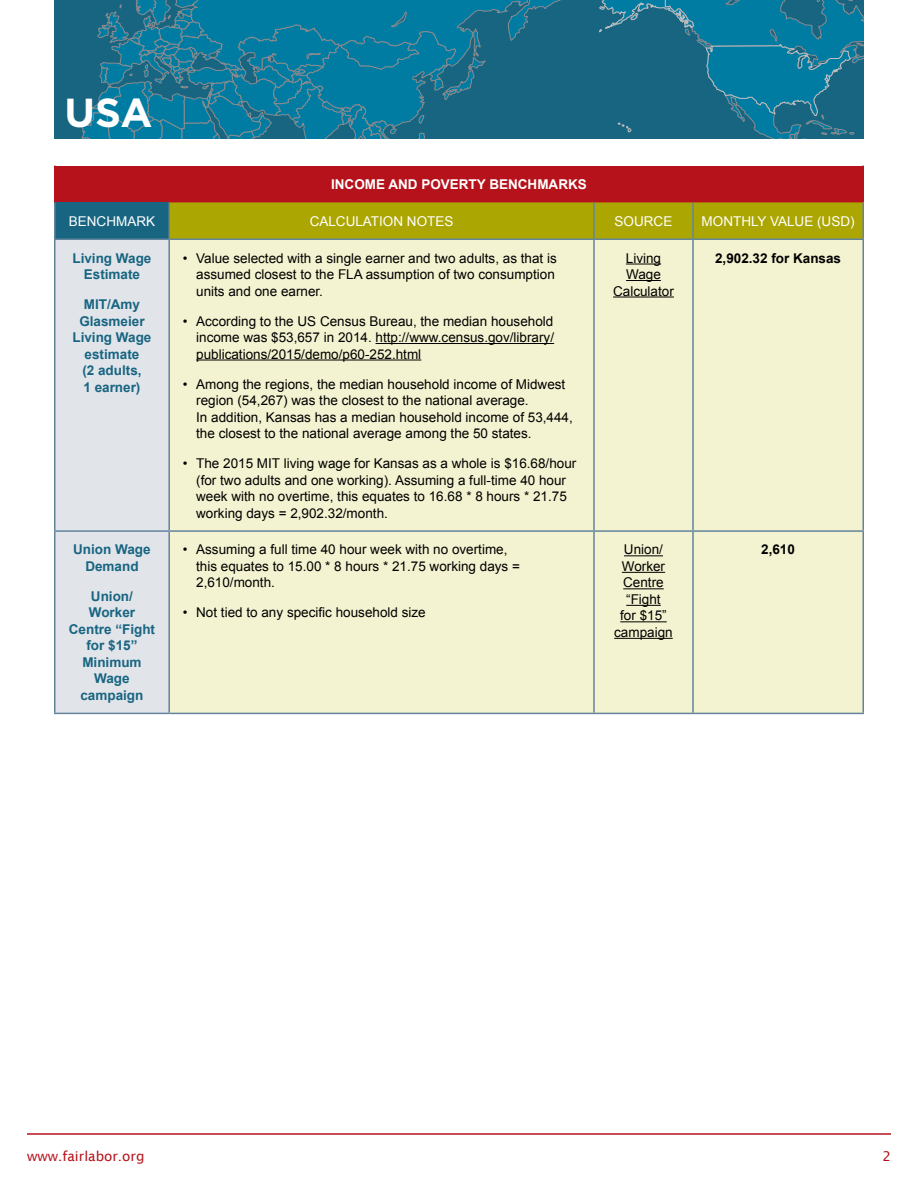
<style>
.page{position:relative;width:918px;height:1188px;background:#fff}
.page>*{position:absolute;margin:0;border:0;box-sizing:border-box;transform-origin:0 0}
.t1{font:700 40.5px "Gotham";color:#fff}
.t2{font:13.5px/16.5px "Arial";color:#000}
.t3{font:700 13.5px/16.5px "Arial";color:#186582;text-align:center}
.t4{font:13.5px "Arial";color:#fff}
.t5{font:700 13.5px "Arial";color:#fff}
.t6{font:700 13.5px "Arial";color:#000}
.t7{font:13.5px "Lucida Sans";color:#b5121b}
</style>
<div class="page">
<div style="left:54px;top:0;width:810px;height:139px;background:#186582"></div>
<svg style="left:80px;top:0;width:784px;height:139px"></svg>
<hr style="left:27px;top:1133px;width:864px;height:2px;background:#b5121b">
<div style="left:55px;top:166px;width:808px;height:36px;background:#b5121b"></div>
<div style="left:55px;top:202px;width:114px;height:37px;background:#186582"></div>
<div style="left:170px;top:202px;width:692px;height:37px;background:#aca603"></div>
<div style="left:56px;top:240px;width:112px;height:473px;background:#e1e4e9"></div>
<div style="left:170px;top:240px;width:692px;height:473px;background:#f4f3d1"></div>
<div style="left:595px;top:240px;width:97px;height:473px;background:#f4f3d1"></div>
<hr style="left:862px;top:166px;width:2px;height:36px;background:#b5121b">
<hr style="left:54px;top:166px;width:2px;height:36px;background:#b5121b">
<hr style="left:54px;top:240px;width:2px;height:290px;background:#63849d">
<hr style="left:54px;top:530px;width:115px;height:2px;background:#63849d">
<hr style="left:54px;top:532px;width:2px;height:181px;background:#63849d">
<hr style="left:168px;top:532px;width:2px;height:181px;background:#63849d">
<hr style="left:593px;top:532px;width:2px;height:181px;background:#63849d">
<hr style="left:692px;top:532px;width:2px;height:181px;background:#63849d">
<hr style="left:862px;top:532px;width:2px;height:181px;background:#63849d">
<hr style="left:54px;top:713px;width:115px;height:1px;background:#63849d">
<hr style="left:169px;top:713px;width:425px;height:1px;background:#63849d">
<hr style="left:594px;top:713px;width:99px;height:1px;background:#63849d">
<hr style="left:693px;top:713px;width:171px;height:1px;background:#63849d">
<hr style="left:54px;top:202px;width:2px;height:37px;background:#63849d">
<hr style="left:168px;top:202px;width:2px;height:37px;background:#63849d">
<hr style="left:593px;top:202px;width:2px;height:37px;background:#63849d">
<hr style="left:692px;top:202px;width:2px;height:37px;background:#63849d">
<hr style="left:862px;top:202px;width:2px;height:37px;background:#63849d">
<hr style="left:54px;top:239px;width:115px;height:1px;background:#63849d">
<hr style="left:169px;top:239px;width:425px;height:1px;background:#63849d">
<hr style="left:168px;top:240px;width:2px;height:290px;background:#63849d">
<hr style="left:594px;top:239px;width:99px;height:1px;background:#63849d">
<hr style="left:593px;top:240px;width:2px;height:290px;background:#63849d">
<hr style="left:693px;top:239px;width:171px;height:1px;background:#63849d">
<hr style="left:692px;top:240px;width:2px;height:290px;background:#63849d">
<hr style="left:862px;top:240px;width:2px;height:290px;background:#63849d">
<hr style="left:169px;top:530px;width:425px;height:2px;background:#63849d">
<hr style="left:594px;top:530px;width:99px;height:2px;background:#63849d">
<hr style="left:693px;top:530px;width:171px;height:2px;background:#63849d">
<hr style="left:376px;top:343px;width:178px;height:1px;background:#000">
<hr style="left:196px;top:360px;width:225px;height:1px;background:#000">
<hr style="left:626px;top:264px;width:35px;height:1px;background:#000">
<hr style="left:626px;top:280px;width:35px;height:1px;background:#000">
<hr style="left:613px;top:297px;width:61px;height:1px;background:#000">
<hr style="left:624px;top:555px;width:39px;height:1px;background:#000">
<hr style="left:622px;top:572px;width:43px;height:1px;background:#000">
<hr style="left:623px;top:588px;width:41px;height:1px;background:#000">
<hr style="left:626px;top:605px;width:35px;height:1px;background:#000">
<hr style="left:620px;top:621px;width:47px;height:1px;background:#000">
<hr style="left:614px;top:638px;width:59px;height:1px;background:#000">
<h1 class="t1" style="left:64px;top:85px;width:89px">USA</h1>
<p class="t5" style="left:331px;top:175px;width:256px">INCOME AND POVERTY BENCHMARKs</p>
<p class="t4" style="left:69px;top:212px;width:88px">Benchmark</p>
<p class="t4" style="left:310px;top:212px;width:145px">Calculation notes</p>
<p class="t4" style="left:615px;top:212px;width:59px">Source</p>
<p class="t4" style="left:702px;top:212px;width:155px">Monthly value (USD)</p>
<p class="t3" style="left:72px;top:250px;width:81px">Living Wage<br>Estimate</p>
<p class="t3" style="left:72px;top:296px;width:81px">MIT/Amy<br>Glasmeier<br>Living Wage estimate<br>(2 adults,<br>1 earner)</p>
<p class="t2" style="left:613px;top:250px;width:62px;text-align:center">Living<br>Wage<br>Calculator</p>
<p class="t6" style="left:715px;top:249px;width:128px">2,902.32 for Kansas</p>
<p class="t2" style="left:196px;top:250px;width:362px;text-indent:-14px">• Value selected with a single earner and two adults, as that is assumed closest to the FLA assumption of two consumption units and one earner.</p>
<p class="t2" style="left:196px;top:313px;width:359px;text-align:justify;text-indent:-14px">• According to the US Census Bureau, the median household income was $53,657 in 2014. http://www.census.gov/library/ publications/2015/demo/p60-252.html</p>
<p class="t2" style="left:196px;top:376px;width:378px;text-indent:-14px">• Among the regions, the median household income of Midwest region (54,267) was the closest to the national average.<br>In addition, Kansas has a median household income of 53,444, the closest to the national average among the 50 states.</p>
<p class="t2" style="left:196px;top:455px;width:382px;text-indent:-14px">• The 2015 MIT living wage for Kansas as a whole is $16.68/hour (for two adults and one working). Assuming a full-time 40 hour week with no overtime, this equates to 16.68 * 8 hours * 21.75 working days = 2,902.32/month.</p>
<p class="t3" style="left:73px;top:542px;width:79px">Union Wage<br>Demand</p>
<p class="t3" style="left:69px;top:588px;width:88px">Union/<br>Worker<br>Centre “Fight for $15”<br>Minimum<br>Wage campaign</p>
<p class="t2" style="left:196px;top:542px;width:325px;text-indent:-13px">• Assuming a full time 40 hour week with no overtime, this equates to 15.00 * 8 hours * 21.75 working days =<br>2,610/month.</p>
<p class="t2" style="left:183px;top:605px;width:245px">• Not tied to any specific household size</p>
<p class="t2" style="left:614px;top:542px;width:60px;text-align:center">Union/<br>Worker<br>Centre “Fight<br>for $15” campaign</p>
<p class="t6" style="left:761px;top:541px;width:35px">2,610</p>
<p class="t7" style="left:27px;top:1148px;width:119px">www.fairlabor.org</p>
<p class="t7" style="left:882px;top:1148px;width:10px">2</p>
</div>
